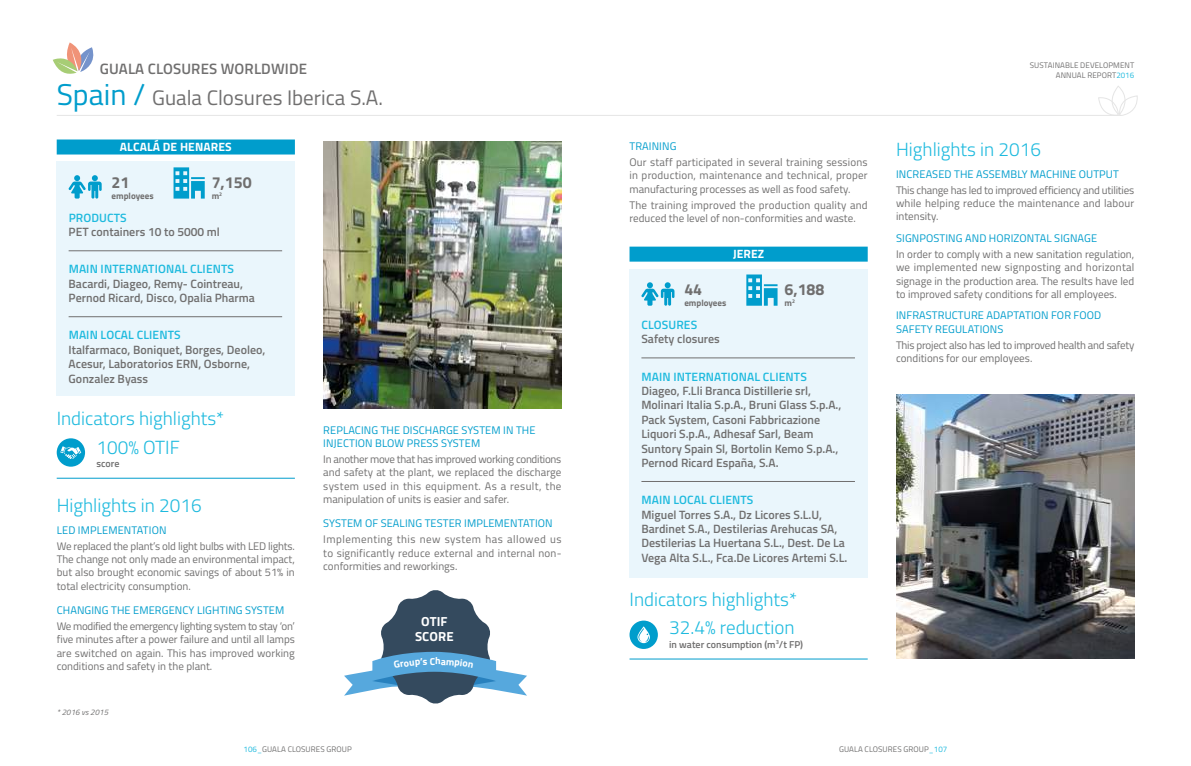
<style>
.page{position:relative;width:1191px;height:766px;background:#fff}
.page>*{position:absolute;margin:0;border:0;box-sizing:border-box;transform-origin:0 0}
.t1{font:21px "Titillium";color:#706f6f}
.t2{font:300 19px/28.5px "Titillium";color:#1ebade;text-align:center}
.t3{font:700 16px "Titillium";color:#706f6f}
.t4{font:600 15px "Titillium";letter-spacing:.01em;color:#706f6f}
.t5{font:700 13.1px/15.7px "Titillium";letter-spacing:.01em;color:#fff;text-align:center}
.t6{font:600 12px/14.4px "Titillium";color:#706f6f}
.t7{font:600 12px "Titillium";letter-spacing:.01em;color:#1ebade}
.t8{font:700 12px "Titillium";letter-spacing:.01em;color:#fff}
.t9{font:11px/13.2px "Titillium";color:#706f6f;text-align:justify}
.t10{font:11px/13.2px "Titillium";letter-spacing:.01em;color:#009dcc}
.t11{font:11px/13.2px "Titillium";letter-spacing:-.02em;color:#706f6f}
.t12{font:600 10px "Titillium";color:#706f6f}
.t13{font:700 9px "Titillium";color:#706f6f}
.t14{font:8px/9.6px "Titillium";letter-spacing:.01em;color:#706f6f;text-align:right}
.t15{font:italic 8px "Titillium";color:#706f6f}
.s1{font-size:30px;color:#009dcc}
.s2{color:#1ebade}
</style>
<div class="page">
<svg style="left:53px;top:42px;width:41px;height:32px"></svg>
<hr style="left:57px;top:115px;width:1063px;height:1px;background:#e5e5e5">
<svg style="left:1098px;top:86px;width:40px;height:30px"></svg>
<div style="left:57px;top:139px;width:238px;height:15px;background:#009dcc"></div>
<hr style="left:57px;top:478px;width:238px;height:1px;background:#009dcc">
<div style="left:57px;top:161px;width:238px;height:234px;background:#eaf6fc"></div>
<svg style="left:69px;top:175px;width:33px;height:23px"></svg>
<hr style="left:69px;top:250px;width:213px;height:1px;background:#706f6f">
<hr style="left:69px;top:316px;width:213px;height:1px;background:#706f6f">
<svg style="left:173px;top:167px;width:32px;height:31px"></svg>
<div style="left:629px;top:246px;width:238px;height:15px;background:#009dcc"></div>
<hr style="left:629px;top:658px;width:238px;height:1px;background:#009dcc">
<div style="left:629px;top:268px;width:238px;height:309px;background:#eaf6fc"></div>
<svg style="left:641px;top:282px;width:33px;height:23px"></svg>
<hr style="left:641px;top:357px;width:214px;height:1px;background:#706f6f">
<hr style="left:641px;top:481px;width:214px;height:1px;background:#706f6f">
<svg style="left:746px;top:274px;width:31px;height:31px"></svg>
<img style="left:896px;top:394px;width:238px;height:264px">
<div style="left:629px;top:620px;width:29px;height:28px;background:#009dcc;border-radius:50%"></div>
<svg style="left:637px;top:626px;width:13px;height:17px"></svg>
<div style="left:57px;top:438px;width:28px;height:28px;background:#009dcc;border-radius:50%"></div>
<svg style="left:60px;top:446px;width:21px;height:13px"></svg>
<img style="left:323px;top:142px;width:238px;height:266px">
<svg style="left:344px;top:590px;width:183px;height:114px"></svg>
<h3 class="t4" style="left:100px;top:57px;width:209px">GUALA CLOSURES WORLDWIDE</h3>
<h1 class="t1" style="left:57px;top:82px;width:328px"><span class="s1">Spain /</span> Guala Closures Iberica S.A.</h1>
<p class="t8" style="left:120px;top:137px;width:113px">ALCALÁ DE HENARES</p>
<h3 class="t3" style="left:111px;top:170px;width:19px">21</h3>
<p class="t13" style="left:111px;top:188px;width:44px">employees</p>
<h3 class="t3" style="left:212px;top:170px;width:42px">7,150</h3>
<p class="t13" style="left:212px;top:188px;width:12px">m<sup>2</sup></p>
<p class="t7" style="left:69px;top:209px;width:60px">PRODUCTS</p>
<p class="t6" style="left:69px;top:224px;width:153px">PET containers 10 to 5000 ml</p>
<p class="t7" style="left:69px;top:260px;width:167px">MAIN INTERNATIONAL CLIENTS</p>
<p class="t6" style="left:69px;top:276px;width:188px">Bacardi, Diageo, Remy- Cointreau,<br>Pernod Ricard, Disco, Opalia Pharma</p>
<p class="t7" style="left:69px;top:326px;width:113px">MAIN LOCAL CLIENTS</p>
<p class="t6" style="left:69px;top:342px;width:198px">Italfarmaco, Boniquet, Borges, Deoleo,<br>Acesur, Laboratorios ERN, Osborne,<br>Gonzalez Byass</p>
<h2 class="t2" style="left:57px;top:403px;width:169px">Indicators highlights*<br>100% OTIF</h2>
<p class="t12" style="left:96px;top:455px;width:25px">score</p>
<h2 class="t2" style="left:57px;top:490px;width:146px">Highlights in 2016</h2>
<p class="t10" style="left:57px;top:523px;width:111px">LED IMPLEMENTATION</p>
<p class="t9" style="left:57px;top:539px;width:240px">We replaced the plant’s old light bulbs with LED lights.<br>The change not only made an environmental impact, but also brought economic savings of about 51% in total electricity consumption.</p>
<p class="t10" style="left:57px;top:603px;width:229px">CHANGING THE EMERGENCY LIGHTING SYSTEM</p>
<p class="t9" style="left:57px;top:619px;width:240px">We modified the emergency lighting system to stay ‘on’ five minutes after a power failure and until all lamps are switched on again. This has improved working conditions and safety in the plant.</p>
<p class="t15" style="left:57px;top:706px;width:53px">* 2016 vs 2015</p>
<p class="t10" style="left:323px;top:422px;width:214px">REPLACING THE DISCHARGE SYSTEM IN THE<br>INJECTION BLOW PRESS SYSTEM</p>
<p class="t9" style="left:323px;top:452px;width:240px">In another move that has improved working conditions and safety at the plant, we replaced the discharge system used in this equipment. As a result, the manipulation of units is easier and safer.</p>
<p class="t10" style="left:323px;top:516px;width:231px">SYSTEM OF SEALING TESTER IMPLEMENTATION</p>
<p class="t9" style="left:323px;top:532px;width:240px">Implementing this new system has allowed us to significantly reduce external and internal non&shy;conformities and reworkings.</p>
<p class="t5" style="left:415px;top:612px;width:40px">OTIF<br>SCORE</p>
<p class="t10" style="left:629px;top:139px;width:48px">TRAINING</p>
<p class="t9" style="left:629px;top:155px;width:240px">Our staff participated in several training sessions in production, maintenance and technical, proper manufacturing processes as well as food safety.</p>
<p class="t9" style="left:629px;top:197px;width:240px">The training improved the production quality and reduced the level of non-conformities and waste.</p>
<p class="t8" style="left:733px;top:244px;width:33px">JEREZ</p>
<h3 class="t3" style="left:684px;top:277px;width:19px">44</h3>
<p class="t13" style="left:684px;top:295px;width:44px">employees</p>
<h3 class="t3" style="left:784px;top:277px;width:42px">6,188</h3>
<p class="t13" style="left:784px;top:295px;width:12px">m<sup>2</sup></p>
<p class="t7" style="left:641px;top:316px;width:57px">CLOSURES</p>
<p class="t6" style="left:641px;top:331px;width:80px">Safety closures</p>
<p class="t7" style="left:641px;top:367px;width:167px">MAIN INTERNATIONAL CLIENTS</p>
<p class="t6" style="left:641px;top:383px;width:201px">Diageo, F.Lli Branca Distillerie srl, Molinari Italia S.p.A., Bruni Glass S.p.A., Pack System, Casoni Fabbricazione Liquori S.p.A., Adhesaf Sarl, Beam Suntory Spain Sl, Bortolin Kemo S.p.A., Pernod Ricard España, S.A.</p>
<p class="t7" style="left:641px;top:491px;width:113px">MAIN LOCAL CLIENTS</p>
<p class="t6" style="left:641px;top:506px;width:207px">Miguel Torres S.A., Dz Licores S.L.U, Bardinet S.A., Destilerias Arehucas SA, Destilerias La Huertana S.L., Dest. De La Vega Alta S.L., Fca.De Licores Artemi S.L.</p>
<h2 class="t2" style="left:629px;top:583px;width:169px;text-align:right">Indicators highlights*<br>32.4% reduction</h2>
<p class="t12" style="left:669px;top:636px;width:135px">in water consumption (m<sup>3</sup>/t FP)</p>
<p class="t14" style="left:1030px;top:60px;width:106px">SUSTAINABLE DEVELOPMENT<br>ANNUAL REPORT<span class="s2">2016</span></p>
<h2 class="t2" style="left:896px;top:134px;width:146px">Highlights in 2016</h2>
<p class="t10" style="left:896px;top:167px;width:224px">INCREASED THE ASSEMBLY MACHINE OUTPUT</p>
<p class="t9" style="left:896px;top:183px;width:240px">This change has led to improved efficiency and utilities while helping reduce the maintenance and labour intensity.</p>
<p class="t10" style="left:896px;top:231px;width:202px">SIGNPOSTING AND HORIZONTAL SIGNAGE</p>
<p class="t9" style="left:896px;top:247px;width:240px">In order to comply with a new sanitation regulation, we implemented new signposting and horizontal signage in the production area. The results have led to improved safety conditions for all employees.</p>
<p class="t10" style="left:896px;top:308px;width:207px">INFRASTRUCTURE ADAPTATION FOR FOOD<br>SAFETY REGULATIONS</p>
<p class="t11" style="left:896px;top:337px;width:240px">This project also has led to improved health and safety conditions for our employees.</p>
<p class="t14" style="left:243px;top:743px;width:110px"><span class="s2">106_</span>GUALA CLOSURES GROUP</p>
<p class="t14" style="left:839px;top:743px;width:110px">GUALA CLOSURES GROUP<span class="s2">_107</span></p>
</div>
